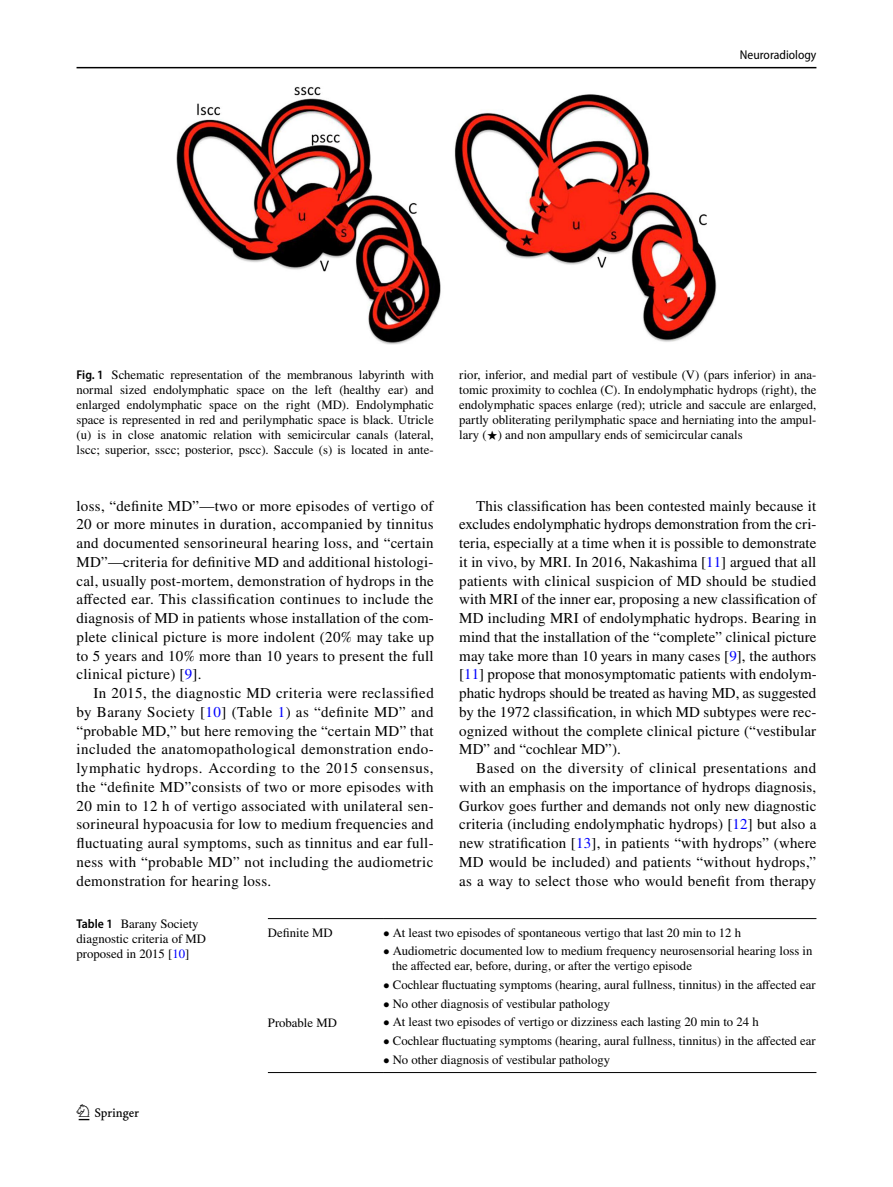
<style>
.page{position:relative;width:893px;height:1187px;background:#fff}
.page>*{position:absolute;margin:0;border:0;box-sizing:border-box;transform-origin:0 0}
.t1{font:22.5px "Springnew Regular 2";color:#000}
.t2{font:15px/18.8px "STIX";letter-spacing:.015em;color:#000;text-align:justify}
.t3{font:12.75px/15px "STIX";color:#000;text-align:justify}
.t4{font:semi-condensed 12.75px "Myriad Pro";color:#000}
.s1{font-family:"Myriad Pro";font-weight:600;font-stretch:semi-condensed}
.s2{color:#00f}
</style>
<div class="page">
<hr style="left:77px;top:67px;width:739px;height:1px;background:#000">
<img style="left:176px;top:87px;width:540px;height:257px">
<hr style="left:268px;top:918px;width:115px;height:1px;background:#000">
<hr style="left:383px;top:918px;width:433px;height:1px;background:#000">
<hr style="left:268px;top:1071px;width:115px;height:1px;background:#000">
<hr style="left:383px;top:1071px;width:433px;height:1px;background:#000">
<p class="t4" style="left:740px;top:48px;width:78px">Neuroradiology</p>
<p class="t3" style="left:77px;top:368px;width:359px"><span class="s1">Fig. 1</span> Schematic representation of the membranous labyrinth with normal sized endolymphatic space on the left (healthy ear) and enlarged endolymphatic space on the right (MD). Endolymphatic space is represented in red and perilymphatic space is black. Utricle (u) is in close anatomic relation with semicircular canals (lateral, lscc; superior, sscc; posterior, pscc). Saccule (s) is located in ante-</p>
<p class="t3" style="left:459px;top:368px;width:359px">rior, inferior, and medial part of vestibule (V) (pars inferior) in ana&shy;tomic proximity to cochlea (C). In endolymphatic hydrops (right), the endolymphatic spaces enlarge (red); utricle and saccule are enlarged, partly obliterating perilymphatic space and herniating into the ampul&shy;lary (★) and non ampullary ends of semicircular canals</p>
<p class="t2" style="left:77px;top:497px;width:359px">loss, “definite MD”—two or more episodes of vertigo of 20 or more minutes in duration, accompanied by tinnitus and documented sensorineural hearing loss, and “certain MD”—criteria for definitive MD and additional histologi&shy;cal, usually post-mortem, demonstration of hydrops in the affected ear. This classification continues to include the diagnosis of MD in patients whose installation of the com&shy;plete clinical picture is more indolent (20% may take up to 5 years and 10% more than 10 years to present the full clinical picture) [<span class="s2">9</span>].</p>
<p class="t2" style="left:77px;top:684px;width:359px;text-indent:17px">In 2015, the diagnostic MD criteria were reclassified by Barany Society [<span class="s2">10</span>] (Table <span class="s2">1</span>) as “definite MD” and “probable MD,” but here removing the “certain MD” that included the anatomopathological demonstration endo&shy;lymphatic hydrops. According to the 2015 consensus, the “definite MD”consists of two or more episodes with 20 min to 12 h of vertigo associated with unilateral sen&shy;sorineural hypoacusia for low to medium frequencies and fluctuating aural symptoms, such as tinnitus and ear full&shy;ness with “probable MD” not including the audiometric demonstration for hearing loss.</p>
<p class="t2" style="left:459px;top:497px;width:359px;text-indent:17px">This classification has been contested mainly because it excludes endolymphatic hydrops demonstration from the cri&shy;teria, especially at a time when it is possible to demonstrate it in vivo, by MRI. In 2016, Nakashima [<span class="s2">11</span>] argued that all patients with clinical suspicion of MD should be studied with MRI of the inner ear, proposing a new classification of MD including MRI of endolymphatic hydrops. Bearing in mind that the installation of the “complete” clinical picture may take more than 10 years in many cases [<span class="s2">9</span>], the authors [<span class="s2">11</span>] propose that monosymptomatic patients with endolym&shy;phatic hydrops should be treated as having MD, as suggested by the 1972 classification, in which MD subtypes were rec&shy;ognized without the complete clinical picture (“vestibular MD” and “cochlear MD”).</p>
<p class="t2" style="left:459px;top:759px;width:359px;text-indent:17px">Based on the diversity of clinical presentations and with an emphasis on the importance of hydrops diagnosis, Gurkov goes further and demands not only new diagnostic criteria (including endolymphatic hydrops) [<span class="s2">12</span>] but also a new stratification [<span class="s2">13</span>], in patients “with hydrops” (where MD would be included) and patients “without hydrops,” as a way to select those who would benefit from therapy</p>
<p class="t3" style="left:77px;top:916px;width:131px;text-align:left"><span class="s1">Table 1</span> Barany Society diagnostic criteria of MD proposed in 2015 [<span class="s2">10</span>]</p>
<p class="t3" style="left:268px;top:925px;width:66px">Definite MD</p>
<p class="t3" style="left:383px;top:925px;width:360px">• At least two episodes of spontaneous vertigo that last 20 min to 12 h</p>
<p class="t3" style="left:392px;top:944px;width:422px;text-indent:-9px">• Audiometric documented low to medium frequency neurosensorial hearing loss in the affected ear, before, during, or after the vertigo episode</p>
<p class="t3" style="left:383px;top:978px;width:434px">• Cochlear fluctuating symptoms (hearing, aural fullness, tinnitus) in the affected ear</p>
<p class="t3" style="left:383px;top:996px;width:229px">• No other diagnosis of vestibular pathology</p>
<h1 class="t1" style="left:79px;top:1104px;width:62px">1 3</h1>
<p class="t3" style="left:268px;top:1015px;width:70px">Probable MD</p>
<p class="t3" style="left:383px;top:1015px;width:377px">• At least two episodes of vertigo or dizziness each lasting 20 min to 24 h</p>
<p class="t3" style="left:383px;top:1034px;width:434px">• Cochlear fluctuating symptoms (hearing, aural fullness, tinnitus) in the affected ear</p>
<p class="t3" style="left:383px;top:1052px;width:229px">• No other diagnosis of vestibular pathology</p>
</div>
